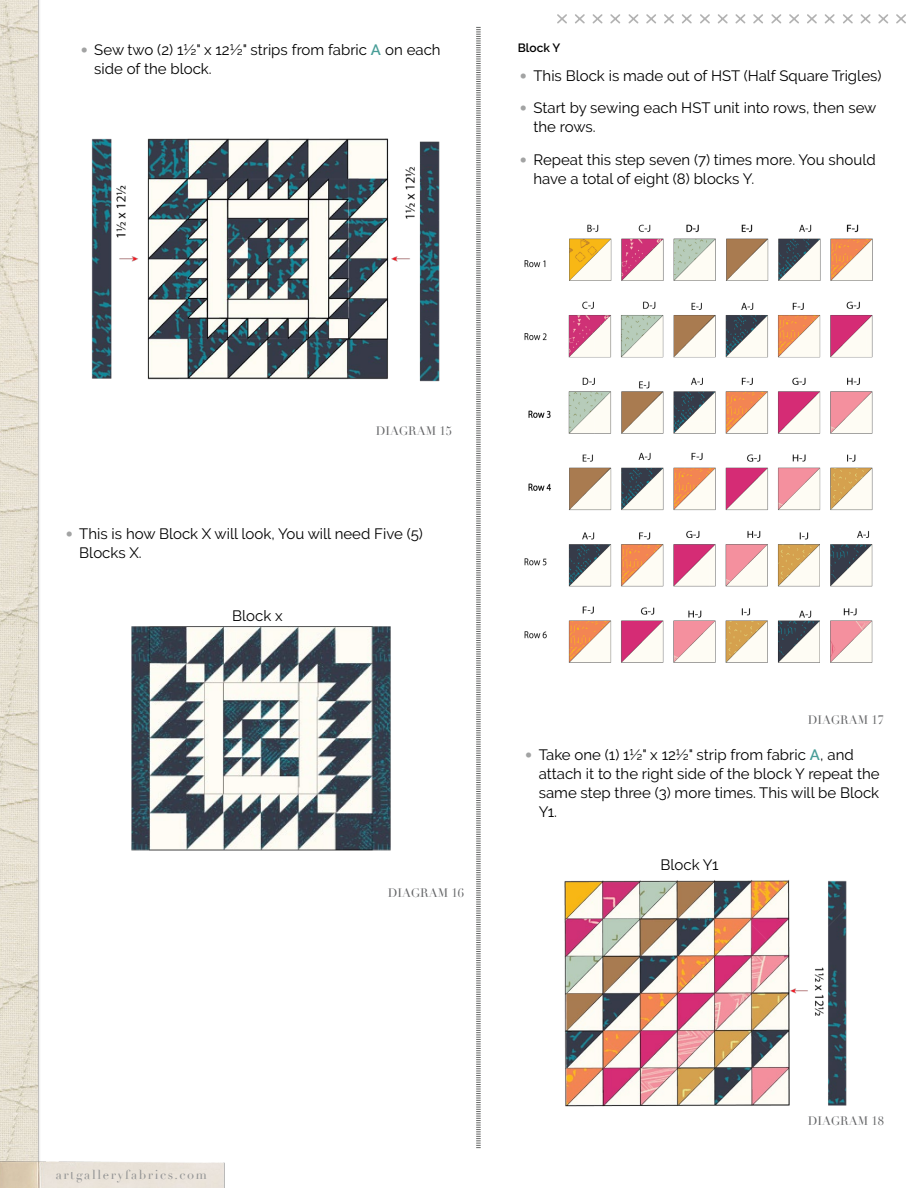
<style>
.page{position:relative;width:918px;height:1188px;background:#fff}
.page>*{position:absolute;margin:0;border:0;box-sizing:border-box;transform-origin:0 0}
.t1{font:15px/18.9px "Raleway";color:#000}
.t2{font:12.75px "Didot";letter-spacing:.125em;color:#939494}
.t3{font:12px "Didot";color:#636466}
.t4{font:600 12px "Raleway";color:#000}
.s1{font-family:"Didot";font-size:14.1px;color:#a2a3a3}
.s2{font-weight:600;color:#499e98}
</style>
<div class="page">
<img style="left:0;top:0;width:40px;height:1154px">
<svg style="left:476px;top:27px;width:5px;height:1121px"></svg>
<img style="left:0;top:1154px;width:225px;height:34px">
<svg style="left:557px;top:14px;width:349px;height:10px"></svg>
<img style="left:91px;top:138px;width:349px;height:244px">
<img style="left:131px;top:626px;width:260px;height:225px">
<img style="left:524px;top:224px;width:349px;height:439px">
<img style="left:564px;top:880px;width:283px;height:227px">
<p class="t1" style="left:94px;top:40px;width:348px;text-indent:-14px"><span class="s1">•</span> Sew two (2) 1½" x 12½" strips from fabric <span class="s2">A</span> on each side of the block.</p>
<p class="t4" style="left:518px;top:41px;width:44px">Block Y</p>
<p class="t1" style="left:520px;top:66px;width:363px"><span class="s1">•</span> This Block is made out of HST (Half Square Trigles)</p>
<p class="t1" style="left:533px;top:99px;width:345px;text-indent:-14px"><span class="s1">•</span> Start by sewing each HST unit into rows, then sew the rows.</p>
<p class="t1" style="left:533px;top:150px;width:344px;text-indent:-14px"><span class="s1">•</span> Repeat this step seven (7) times more. You should have a total of eight (8) blocks Y.</p>
<p class="t3" style="left:376px;top:423px;width:78px">DIAGRAM 15</p>
<p class="t1" style="left:79px;top:524px;width:345px;text-indent:-14px"><span class="s1">•</span> This is how Block X will look, You will need Five (5)<br>Blocks X.</p>
<p class="t1" style="left:232px;top:606px;width:52px">Block x</p>
<p class="t3" style="left:388px;top:886px;width:78px">DIAGRAM 16</p>
<p class="t3" style="left:808px;top:713px;width:78px">DIAGRAM 17</p>
<p class="t1" style="left:539px;top:745px;width:342px;text-indent:-14px"><span class="s1">•</span> Take one (1) 1½" x 12½" strip from fabric <span class="s2">A</span>, and attach it to the right side of the block Y repeat the same step three (3) more times. This will be Block Y1.</p>
<p class="t1" style="left:660px;top:855px;width:60px">Block Y1</p>
<p class="t2" style="left:56px;top:1167px;width:153px">artgalleryfabrics.com</p>
<p class="t3" style="left:808px;top:1113px;width:78px">DIAGRAM 18</p>
</div>
